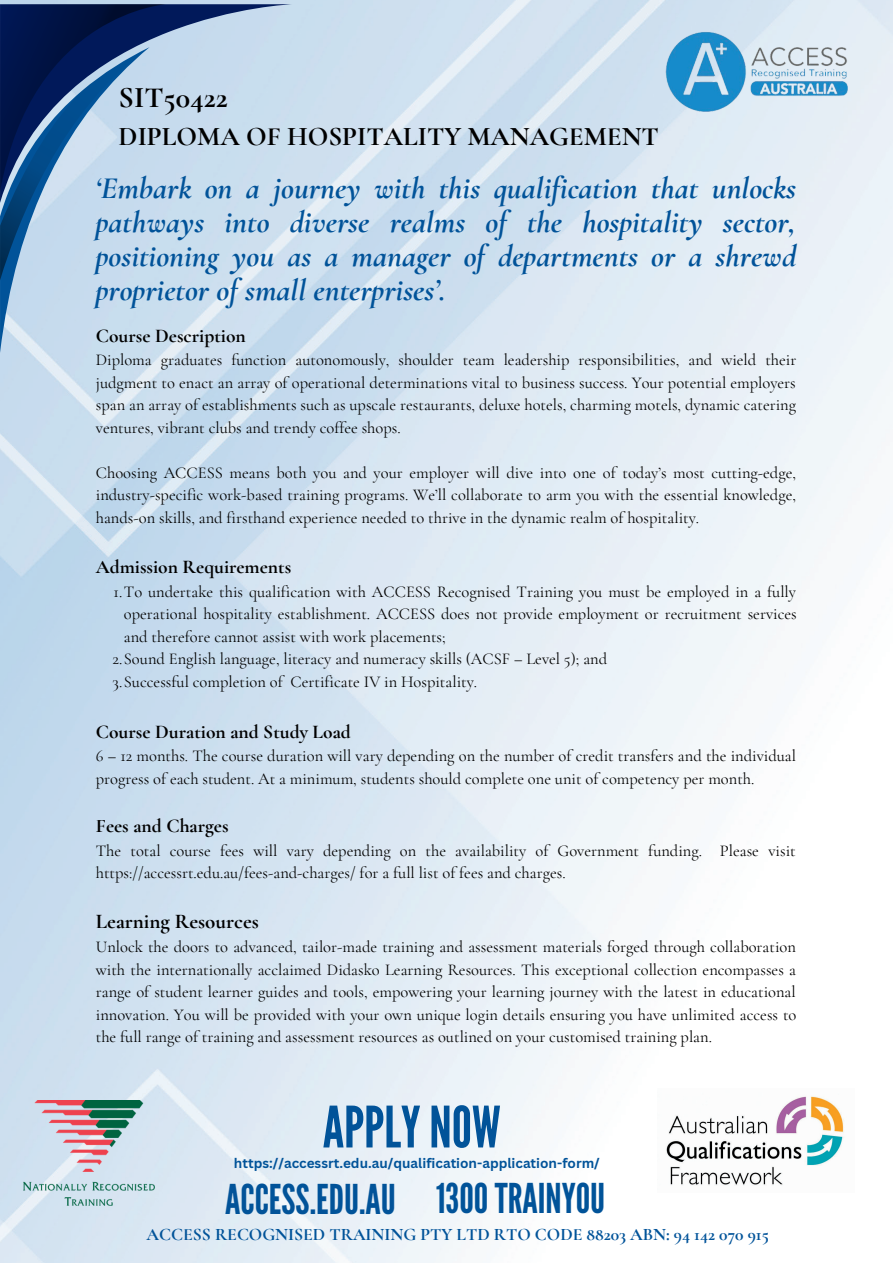
<style>
.page{position:relative;width:893px;height:1264px;background:#fff}
.page>*{position:absolute;margin:0;border:0;box-sizing:border-box;transform-origin:0 0}
.t1{font:57px "League Gothic";color:#015399}
.t2{font:40.95px "League Gothic";color:#015399}
.t3{font:italic 700 31.5px/33.8px "Cormorant Garamond";color:#015399;text-align:justify}
.t4{font:700 30px "Cormorant Garamond";color:#000}
.t5{font:700 27px "Cormorant Garamond";color:#000}
.t6{font:700 21px "Cormorant Garamond";color:#000}
.t7{font:700 19.5px "Cormorant Garamond";color:#000}
.t8{font:700 17.55px "Cormorant Garamond";color:#015399}
.t9{font:16.5px/22.5px "Cormorant Garamond";color:#000;text-align:justify}
.t10{font:700 13.5px "Canva Sans";color:#015399}
</style>
<div class="page">
<img style="left:0;top:0;width:892px;height:1262px">
<svg style="left:0;top:280px;width:149px;height:73px;background:#c0d7ea"></svg>
<div style="left:166px;top:4px;width:126px;height:199px;background:#c8dbee"></div>
<svg style="left:0;top:4px;width:166px;height:276px;background:#6e8aae"></svg>
<img style="left:23px;top:1100px;width:132px;height:105px">
<img style="left:657px;top:1088px;width:196px;height:103px">
<img style="left:657px;top:0;width:196px;height:166px">
<p class="t4" style="left:119px;top:79px;width:111px">SIT50422</p>
<p class="t5" style="left:119px;top:120px;width:541px">DIPLOMA OF HOSPITALITY MANAGEMENT</p>
<p class="t3" style="left:96px;top:171px;width:701px">‘Embark on a journey with this qualification that unlocks pathways into diverse realms of the hospitality sector, positioning you as a manager of departments or a shrewd proprietor of small enterprises’.</p>
<p class="t7" style="left:96px;top:324px;width:151px">Course Description</p>
<p class="t9" style="left:96px;top:349px;width:702px">Diploma graduates function autonomously, shoulder team leadership responsibilities, and wield their judgment to enact an array of operational determinations vital to business success. Your potential employers span an array of establishments such as upscale restaurants, deluxe hotels, charming motels, dynamic catering ventures, vibrant clubs and trendy coffee shops.</p>
<p class="t9" style="left:96px;top:461px;width:701px">Choosing ACCESS means both you and your employer will dive into one of today’s most cutting-edge, industry-specific work-based training programs. We’ll collaborate to arm you with the essential knowledge, hands-on skills, and firsthand experience needed to thrive in the dynamic realm of hospitality.</p>
<p class="t7" style="left:96px;top:555px;width:197px">Admission Requirements</p>
<p class="t9" style="left:124px;top:580px;width:674px;text-indent:-10px">1.To undertake this qualification with ACCESS Recognised Training you must be employed in a fully operational hospitality establishment. ACCESS does not provide employment or recruitment services and therefore cannot assist with work placements;</p>
<p class="t9" style="left:112px;top:648px;width:496px">2.Sound English language, literacy and numeracy skills (ACSF – Level 5); and</p>
<p class="t9" style="left:113px;top:670px;width:366px">3.Successful completion of Certificate IV in Hospitality.</p>
<p class="t7" style="left:96px;top:719px;width:256px">Course Duration and Study Load</p>
<p class="t9" style="left:96px;top:744px;width:701px">6 – 12 months. The course duration will vary depending on the number of credit transfers and the individual progress of each student. At a minimum, students should complete one unit of competency per month.</p>
<p class="t7" style="left:96px;top:814px;width:134px">Fees and Charges</p>
<p class="t9" style="left:96px;top:839px;width:701px">The total course fees will vary depending on the availability of Government funding. Please visit https://accessrt.edu.au/fees-and-charges/ for a full list of fees and charges.</p>
<p class="t6" style="left:96px;top:908px;width:164px">Learning Resources</p>
<p class="t9" style="left:96px;top:935px;width:702px">Unlock the doors to advanced, tailor-made training and assessment materials forged through collaboration with the internationally acclaimed Didasko Learning Resources. This exceptional collection encompasses a range of student learner guides and tools, empowering your learning journey with the latest in educational innovation. You will be provided with your own unique login details ensuring you have unlimited access to the full range of training and assessment resources as outlined on your customised training plan.</p>
<p class="t1" style="left:323px;top:1094px;width:179px">APPLYNOW</p>
<p class="t10" style="left:234px;top:1153px;width:367px">https://accessrt.edu.au/qualification-application-form/</p>
<p class="t2" style="left:225px;top:1175px;width:172px">ACCESS.EDU.AU</p>
<p class="t2" style="left:436px;top:1174px;width:171px">1300TRAINYOU</p>
<p class="t8" style="left:147px;top:1223px;width:623px">ACCESS RECOGNISED TRAINING PTY LTD RTO CODE 88203 ABN: 94 142 070 915</p>
</div>
